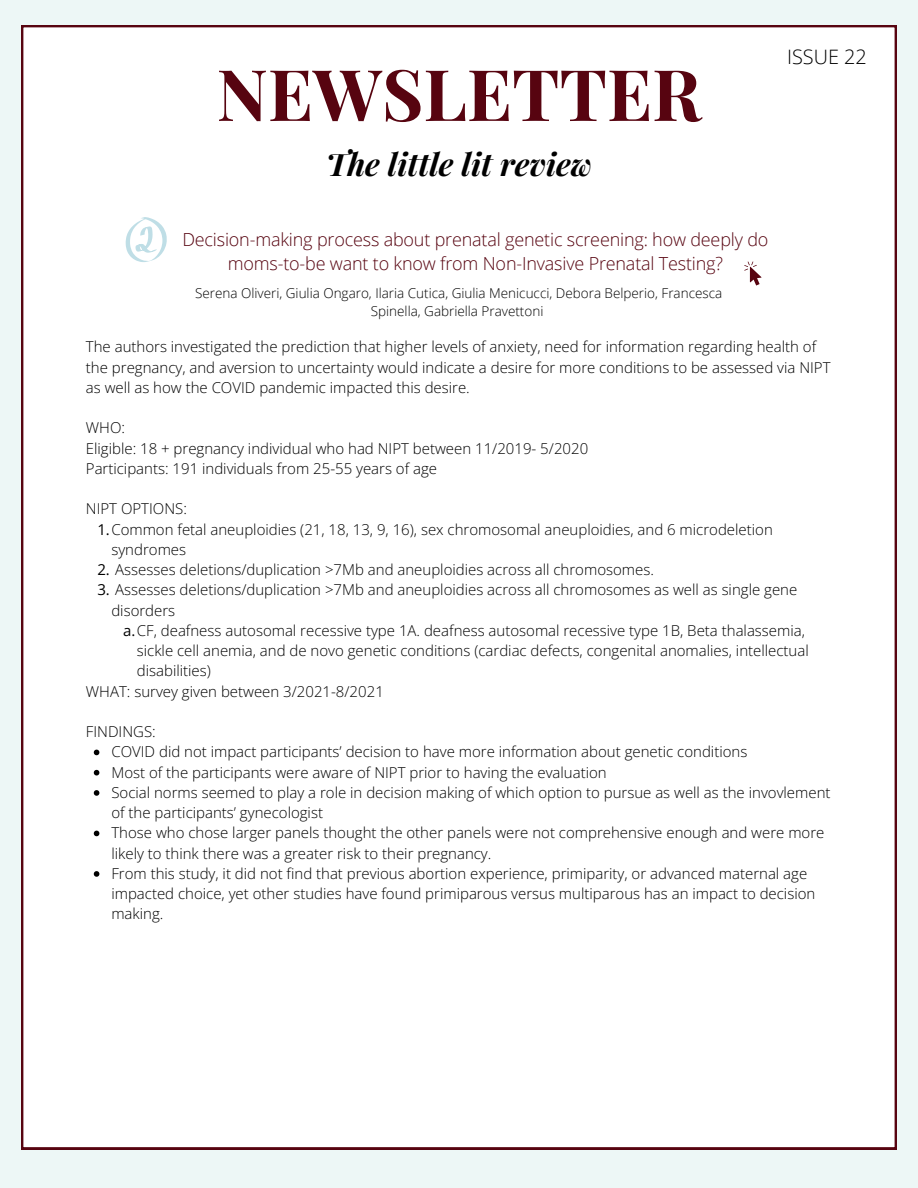
<style>
.page{position:relative;width:918px;height:1188px;background:#edf7f6}
.page>*{position:absolute;margin:0;border:0;box-sizing:border-box;transform-origin:0 0}
.t1{font:700 71.1px "Playfair Display";color:#570410}
.t2{font:italic 700 31.35px "Playfair Display";color:#000}
.t3{font:300 19.95px "Open Sans";color:#000}
.t4{font:300 18px/24.8px "Open Sans";letter-spacing:-.01em;color:#570410;text-align:center}
.t5{font:300 15px/20.2px "Open Sans";color:#000}
.t6{font:300 13.5px/18px "Open Sans";color:#000;text-align:center}
.s1{font-weight:400}
</style>
<div class="page">
<div style="left:21px;top:25px;width:875px;height:1124px;background:#fff"></div>
<svg style="left:126px;top:217px;width:41px;height:45px;background:#eaf4f7"></svg>
<svg style="left:744px;top:261px;width:17px;height:24px"></svg>
<svg style="left:94px;top:750px;width:5px;height:5px"></svg>
<svg style="left:94px;top:770px;width:5px;height:5px"></svg>
<svg style="left:94px;top:790px;width:5px;height:6px"></svg>
<svg style="left:94px;top:831px;width:5px;height:5px"></svg>
<svg style="left:94px;top:871px;width:5px;height:6px"></svg>
<p class="t1" style="left:217px;top:44px;width:486px">NEWSLETTER</p>
<p class="t2" style="left:326px;top:142px;width:268px">The little lit review</p>
<p class="t3" style="left:787px;top:42px;width:81px">ISSUE 22</p>
<p class="t4" style="left:182px;top:226px;width:588px">Decision-making process about prenatal genetic screening: how deeply do moms-to-be want to know from Non-Invasive Prenatal Testing?</p>
<p class="t6" style="left:195px;top:283px;width:529px">Serena Oliveri, Giulia Ongaro, Ilaria Cutica, Giulia Menicucci, Debora Belperio, Francesca<br>Spinella, Gabriella Pravettoni</p>
<p class="t5" style="left:86px;top:337px;width:746px">The authors investigated the prediction that higher levels of anxiety, need for information regarding health of the pregnancy, and aversion to uncertainty would indicate a desire for more conditions to be assessed via NIPT as well as how the COVID pandemic impacted this desire.</p>
<p class="t5" style="left:86px;top:418px;width:41px">WHO:</p>
<p class="t5" style="left:86px;top:438px;width:504px">Eligible: 18 + pregnancy individual who had NIPT between 11/2019- 5/2020</p>
<p class="t5" style="left:86px;top:458px;width:353px">Participants: 191 individuals from 25-55 years of age</p>
<p class="t5" style="left:86px;top:499px;width:103px">NIPT OPTIONS:</p>
<p class="t5" style="left:111px;top:519px;width:663px;text-indent:-14px"><span class="s1">1.</span>Common fetal aneuploidies (21, 18, 13, 9, 16), sex chromosomal aneuploidies, and 6 microdeletion syndromes</p>
<p class="t5" style="left:97px;top:559px;width:558px"><span class="s1">2.</span> Assesses deletions/duplication &gt;7Mb and aneuploidies across all chromosomes.</p>
<p class="t5" style="left:111px;top:580px;width:687px;text-indent:-14px"><span class="s1">3.</span> Assesses deletions/duplication &gt;7Mb and aneuploidies across all chromosomes as well as single gene disorders</p>
<p class="t5" style="left:137px;top:620px;width:673px;text-indent:-14px"><span class="s1">a.</span>CF, deafness autosomal recessive type 1A. deafness autosomal recessive type 1B, Beta thalassemia, sickle cell anemia, and de novo genetic conditions (cardiac defects, congenital anomalies, intellectual disabilities)</p>
<p class="t5" style="left:86px;top:681px;width:299px">WHAT: survey given between 3/2021-8/2021</p>
<p class="t5" style="left:86px;top:721px;width:71px">FINDINGS:</p>
<p class="t5" style="left:111px;top:742px;width:637px">COVID did not impact participants’ decision to have more information about genetic conditions</p>
<p class="t5" style="left:111px;top:762px;width:497px">Most of the participants were aware of NIPT prior to having the evaluation</p>
<p class="t5" style="left:111px;top:782px;width:721px">Social norms seemed to play a role in decision making of which option to pursue as well as the invovlement of the participants’ gynecologist</p>
<p class="t5" style="left:111px;top:823px;width:715px">Those who chose larger panels thought the other panels were not comprehensive enough and were more likely to think there was a greater risk to their pregnancy.</p>
<p class="t5" style="left:111px;top:863px;width:706px">From this study, it did not find that previous abortion experience, primiparity, or advanced maternal age impacted choice, yet other studies have found primiparous versus multiparous has an impact to decision making.</p>
</div>
